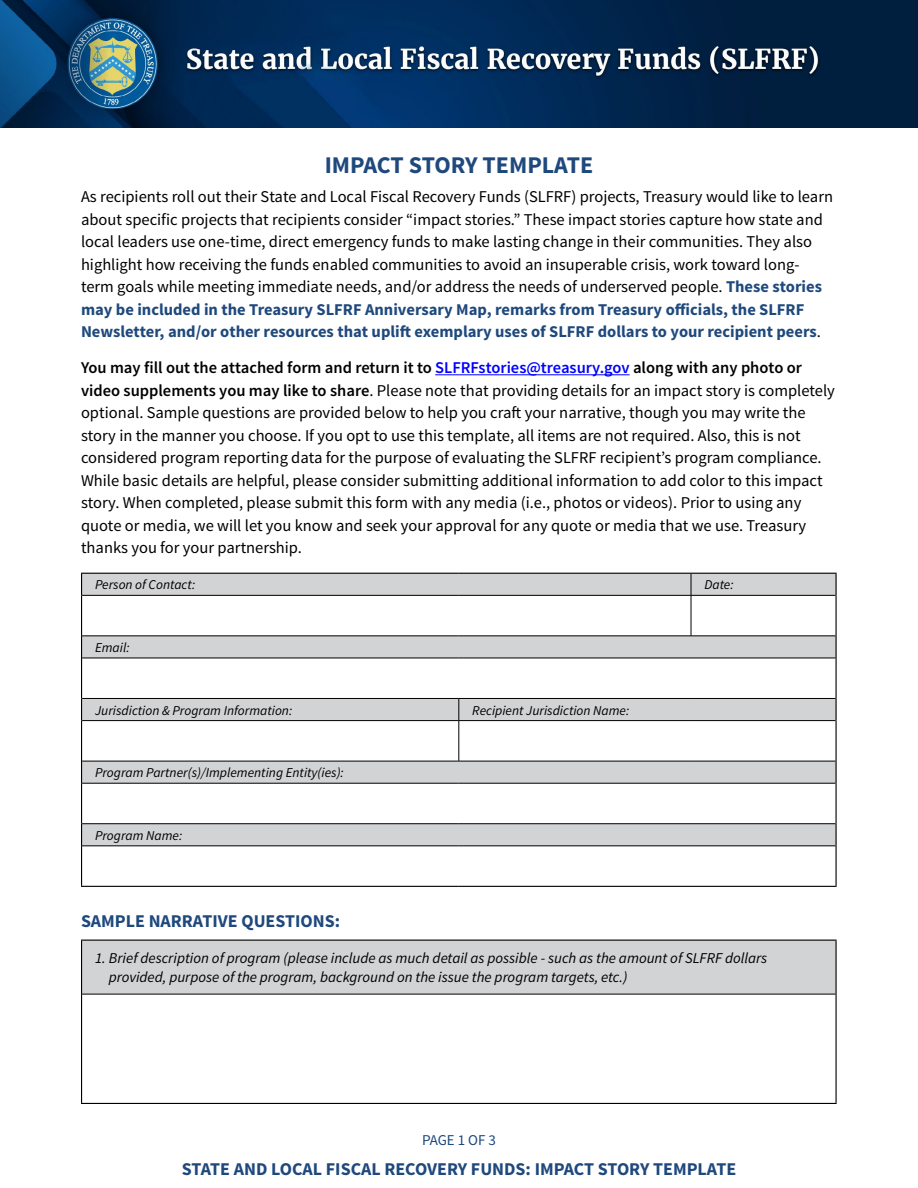
<style>
.page{position:relative;width:918px;height:1188px;background:#fff}
.page>*{position:absolute;margin:0;border:0;box-sizing:border-box;transform-origin:0 0}
.H3_new{font:700 24px "Source Sans Pro";letter-spacing:-.005em;color:#1f497d}
.H3_new-2{font:700 18px "Source Sans Pro";color:#1f497d}
.Body{font:16.5px/22.5px "Source Sans Pro";color:#000}
.table_entry_data{font:italic 15px/19.5px "Source Sans Pro";color:#000}
.H3_new-3{font:15px "Source Sans Pro";letter-spacing:-.005em;color:#1f497d}
.table_entry_data-2{font:italic 13.5px "Source Sans Pro";color:#000}
.s1{font-weight:700;color:#1f497d}
.s2{font-weight:600}
.s3{font-weight:600;color:#00f}
</style>
<div class="page">
<hr style="left:435px;top:374px;width:195px;height:1px;background:#00f">
<svg style="left:82px;top:574px;width:754px;height:272px"></svg>
<hr style="left:81px;top:573px;width:378px;height:1px;background:#000">
<svg style="left:81px;top:574px;width:1px;height:21px"></svg>
<hr style="left:459px;top:573px;width:232px;height:1px;background:#000">
<hr style="left:691px;top:573px;width:146px;height:1px;background:#000">
<svg style="left:836px;top:574px;width:1px;height:21px"></svg>
<hr style="left:81px;top:595px;width:1px;height:41px;background:#000">
<hr style="left:836px;top:595px;width:1px;height:41px;background:#000">
<svg style="left:81px;top:636px;width:1px;height:22px"></svg>
<svg style="left:836px;top:636px;width:1px;height:22px"></svg>
<hr style="left:81px;top:658px;width:1px;height:40px;background:#000">
<hr style="left:836px;top:658px;width:1px;height:40px;background:#000">
<svg style="left:81px;top:698px;width:1px;height:23px"></svg>
<svg style="left:836px;top:698px;width:1px;height:23px"></svg>
<hr style="left:81px;top:721px;width:1px;height:40px;background:#000">
<hr style="left:836px;top:721px;width:1px;height:40px;background:#000">
<svg style="left:81px;top:761px;width:1px;height:22px"></svg>
<svg style="left:836px;top:761px;width:1px;height:22px"></svg>
<hr style="left:81px;top:783px;width:1px;height:41px;background:#000">
<hr style="left:836px;top:783px;width:1px;height:41px;background:#000">
<svg style="left:81px;top:824px;width:1px;height:22px"></svg>
<svg style="left:836px;top:824px;width:1px;height:22px"></svg>
<hr style="left:81px;top:846px;width:1px;height:40px;background:#000">
<hr style="left:836px;top:846px;width:1px;height:40px;background:#000">
<hr style="left:81px;top:886px;width:378px;height:1px;background:#000">
<hr style="left:459px;top:886px;width:232px;height:1px;background:#000">
<hr style="left:691px;top:886px;width:146px;height:1px;background:#000">
<svg style="left:691px;top:574px;width:1px;height:21px"></svg>
<hr style="left:82px;top:595px;width:377px;height:1px;background:#000">
<hr style="left:459px;top:595px;width:232px;height:1px;background:#000">
<hr style="left:691px;top:595px;width:144px;height:1px;background:#000">
<hr style="left:691px;top:596px;width:1px;height:40px;background:#000">
<hr style="left:82px;top:636px;width:377px;height:1px;background:#000">
<hr style="left:459px;top:636px;width:232px;height:1px;background:#000">
<hr style="left:691px;top:636px;width:144px;height:1px;background:#000">
<hr style="left:82px;top:658px;width:377px;height:1px;background:#000">
<hr style="left:459px;top:658px;width:232px;height:1px;background:#000">
<hr style="left:691px;top:658px;width:144px;height:1px;background:#000">
<hr style="left:82px;top:698px;width:377px;height:1px;background:#000">
<hr style="left:459px;top:698px;width:232px;height:1px;background:#000">
<svg style="left:459px;top:699px;width:1px;height:21px"></svg>
<hr style="left:691px;top:698px;width:144px;height:1px;background:#000">
<hr style="left:82px;top:720px;width:377px;height:1px;background:#000">
<hr style="left:459px;top:720px;width:232px;height:1px;background:#000">
<hr style="left:459px;top:721px;width:1px;height:40px;background:#000">
<hr style="left:691px;top:720px;width:144px;height:1px;background:#000">
<hr style="left:82px;top:761px;width:377px;height:1px;background:#000">
<hr style="left:459px;top:761px;width:232px;height:1px;background:#000">
<hr style="left:691px;top:761px;width:144px;height:1px;background:#000">
<hr style="left:82px;top:783px;width:377px;height:1px;background:#000">
<hr style="left:459px;top:783px;width:232px;height:1px;background:#000">
<hr style="left:691px;top:783px;width:144px;height:1px;background:#000">
<hr style="left:82px;top:823px;width:377px;height:1px;background:#000">
<hr style="left:459px;top:823px;width:232px;height:1px;background:#000">
<hr style="left:691px;top:823px;width:144px;height:1px;background:#000">
<hr style="left:82px;top:846px;width:377px;height:1px;background:#000">
<hr style="left:459px;top:846px;width:232px;height:1px;background:#000">
<hr style="left:691px;top:846px;width:144px;height:1px;background:#000">
<div style="left:82px;top:940px;width:754px;height:54px;background:#d1d3d4"></div>
<hr style="left:81px;top:940px;width:756px;height:1px;background:#000">
<hr style="left:81px;top:941px;width:1px;height:53px;background:#000">
<hr style="left:836px;top:941px;width:1px;height:53px;background:#000">
<hr style="left:81px;top:994px;width:1px;height:109px;background:#000">
<hr style="left:836px;top:994px;width:1px;height:109px;background:#000">
<hr style="left:81px;top:1103px;width:756px;height:1px;background:#000">
<hr style="left:82px;top:994px;width:754px;height:1px;background:#000">
<img style="left:0;top:0;width:918px;height:128px">
<p class="H3_new" style="left:325px;top:150px;width:270px">IMPACT STORY TEMPLATE</p>
<p class="Body" style="left:81px;top:186px;width:754px">As recipients roll out their State and Local Fiscal Recovery Funds (SLFRF) projects, Treasury would like to learn about specific projects that recipients consider “impact stories.” These impact stories capture how state and local leaders use one-time, direct emergency funds to make lasting change in their communities. They also highlight how receiving the funds enabled communities to avoid an insuperable crisis, work toward long&shy;term goals while meeting immediate needs, and/or address the needs of underserved people. <span class="s1">These stories may be included in the Treasury SLFRF Anniversary Map, remarks from Treasury officials, the SLFRF Newsletter, and/or other resources that uplift exemplary uses of SLFRF dollars to your recipient peers</span>.</p>
<p class="Body" style="left:81px;top:357px;width:755px"><span class="s2">You may fill out the attached form and return it to</span> <span class="s3">SLFRFstories@treasury.gov</span> <span class="s2">along with any photo or video supplements you may like to share</span>. Please note that providing details for an impact story is completely optional. Sample questions are provided below to help you craft your narrative, though you may write the story in the manner you choose. If you opt to use this template, all items are not required. Also, this is not considered program reporting data for the purpose of evaluating the SLFRF recipient’s program compliance.<br>While basic details are helpful, please consider submitting additional information to add color to this impact story. When completed, please submit this form with any media (i.e., photos or videos). Prior to using any quote or media, we will let you know and seek your approval for any quote or media that we use. Treasury thanks you for your partnership.</p>
<p class="table_entry_data-2" style="left:95px;top:577px;width:102px">Person of Contact:</p>
<p class="table_entry_data-2" style="left:705px;top:577px;width:31px">Date:</p>
<p class="table_entry_data-2" style="left:95px;top:639px;width:36px">Email:</p>
<p class="table_entry_data-2" style="left:95px;top:702px;width:199px">Jurisdiction &amp; Program Information:</p>
<p class="table_entry_data-2" style="left:472px;top:702px;width:159px">Recipient Jurisdiction Name:</p>
<p class="table_entry_data-2" style="left:95px;top:764px;width:250px">Program Partner(s)/Implementing Entity(ies):</p>
<p class="table_entry_data-2" style="left:95px;top:827px;width:89px">Program Name:</p>
<p class="H3_new-2" style="left:81px;top:909px;width:261px">SAMPLE NARRATIVE QUESTIONS:</p>
<p class="table_entry_data" style="left:109px;top:948px;width:660px;text-indent:-14px">1. Brief description of program (please include as much detail as possible - such as the amount of SLFRF dollars provided, purpose of the program, background on the issue the program targets, etc.)</p>
<p class="H3_new-3" style="left:422px;top:1131px;width:75px">PAGE 1 OF 3</p>
<p class="H3_new-2" style="left:182px;top:1157px;width:556px">STATE AND LOCAL FISCAL RECOVERY FUNDS: IMPACT STORY TEMPLATE</p>
</div>
